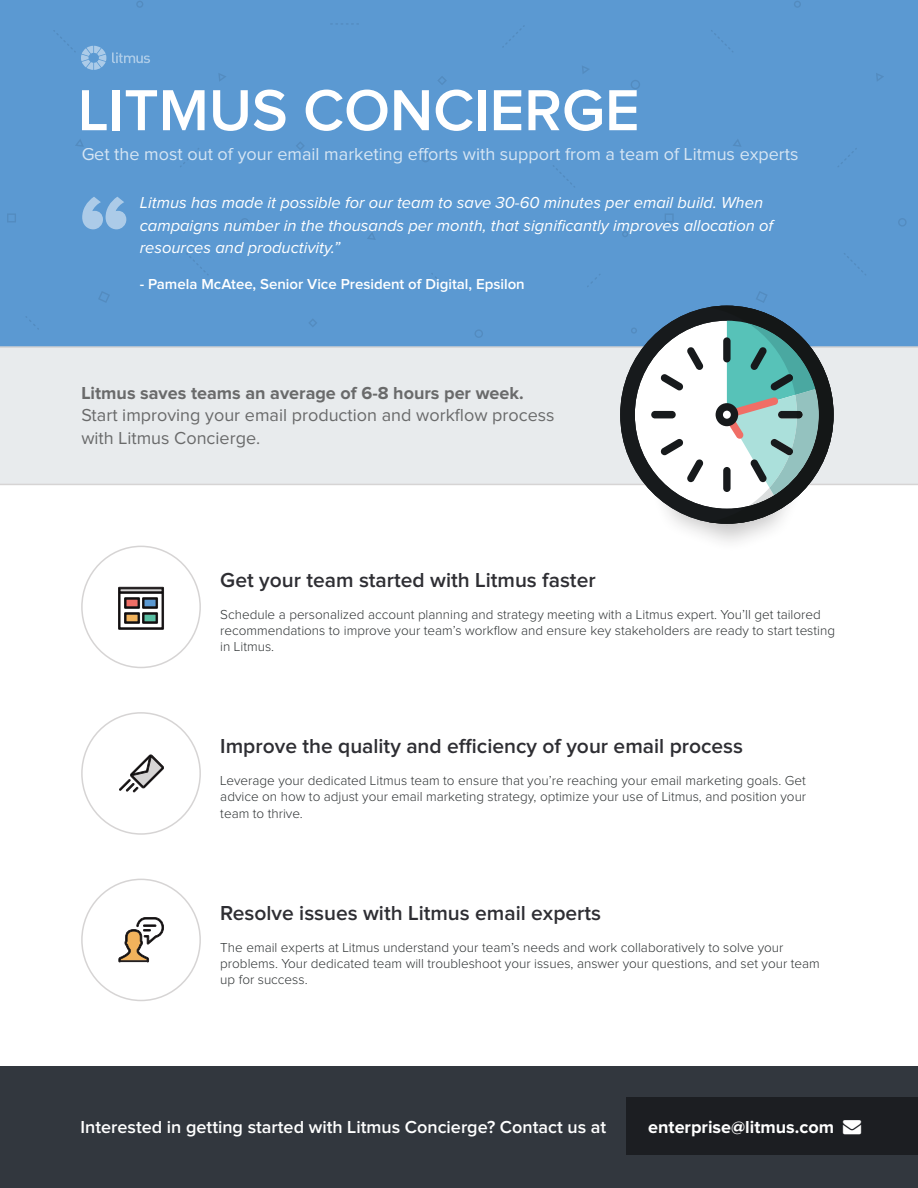
<style>
.page{position:relative;width:918px;height:1188px;background:#fff}
.page>*{position:absolute;margin:0;border:0;box-sizing:border-box;transform-origin:0 0}
.t1{font:600 60px "Proxima Nova";color:#fff}
.t2{font:600 21px "Proxima Nova";color:#2e2e33}
.t3{font:18px "Proxima Nova";color:#fff}
.t4{font:18px/22.5px "Proxima Nova";color:#3f3f3f}
.t5{font:600 18px "Proxima Nova";color:#fff}
.t6{font:700 18px "Proxima Nova";color:#3f3f3f}
.t7{font:700 18px "Proxima Nova";color:#fff}
.t8{font:italic 16.5px/22.5px "Proxima Nova";color:#fff}
.t9{font:600 15px "Proxima Nova";color:#fff}
.t10{font:300 13.5px/16.2px "Proxima Nova";color:#303435}
</style>
<div class="page">
<div style="left:0;top:0;width:918px;height:382px;background:#5b99d2"></div>
<svg style="left:136px;top:1px;width:7px;height:7px"></svg>
<svg style="left:421px;top:154px;width:9px;height:8px"></svg>
<svg style="left:475px;top:329px;width:8px;height:9px"></svg>
<svg style="left:240px;top:218px;width:9px;height:9px"></svg>
<svg style="left:622px;top:231px;width:6px;height:6px"></svg>
<svg style="left:75px;top:139px;width:9px;height:8px"></svg>
<svg style="left:367px;top:232px;width:9px;height:8px"></svg>
<svg style="left:218px;top:73px;width:8px;height:8px"></svg>
<svg style="left:582px;top:66px;width:7px;height:8px"></svg>
<svg style="left:180px;top:148px;width:19px;height:19px"></svg>
<svg style="left:431px;top:273px;width:14px;height:13px"></svg>
<svg style="left:502px;top:25px;width:23px;height:22px"></svg>
<svg style="left:553px;top:165px;width:22px;height:23px"></svg>
<svg style="left:186px;top:253px;width:23px;height:22px"></svg>
<svg style="left:330px;top:23px;width:29px;height:2px"></svg>
<svg style="left:7px;top:214px;width:9px;height:8px"></svg>
<svg style="left:98px;top:291px;width:12px;height:12px"></svg>
<svg style="left:296px;top:142px;width:8px;height:8px"></svg>
<svg style="left:309px;top:319px;width:8px;height:8px"></svg>
<svg style="left:507px;top:221px;width:11px;height:11px"></svg>
<svg style="left:438px;top:76px;width:9px;height:9px"></svg>
<svg style="left:631px;top:80px;width:9px;height:9px"></svg>
<svg style="left:794px;top:1px;width:7px;height:7px"></svg>
<svg style="left:898px;top:218px;width:9px;height:9px"></svg>
<svg style="left:733px;top:139px;width:8px;height:8px"></svg>
<svg style="left:876px;top:73px;width:8px;height:8px"></svg>
<svg style="left:711px;top:30px;width:22px;height:22px"></svg>
<svg style="left:838px;top:148px;width:19px;height:19px"></svg>
<svg style="left:844px;top:253px;width:22px;height:22px"></svg>
<svg style="left:665px;top:214px;width:9px;height:8px"></svg>
<div style="left:0;top:346px;width:918px;height:139px;background:#e8ebed"></div>
<svg style="left:53px;top:30px;width:53px;height:40px"></svg>
<svg style="left:112px;top:52px;width:38px;height:11px"></svg>
<div style="left:81px;top:546px;width:120px;height:122px;border:2px solid #d6d4d4;border-radius:50%"></div>
<div style="left:81px;top:712px;width:120px;height:123px;border:2px solid #d6d4d4;border-radius:50%"></div>
<div style="left:81px;top:879px;width:120px;height:122px;border:2px solid #d6d4d4;border-radius:50%"></div>
<svg style="left:118px;top:587px;width:46px;height:43px"></svg>
<svg style="left:119px;top:755px;width:45px;height:37px"></svg>
<svg style="left:118px;top:917px;width:46px;height:45px"></svg>
<hr style="left:120px;top:960px;width:28px;height:2px;background:#231f20">
<div style="left:643px;top:391px;width:167px;height:163px;background:#231f20;opacity:.25"></div>
<svg style="left:620px;top:328px;width:40px;height:196px"></svg>
<svg style="left:660px;top:291px;width:174px;height:235px"></svg>
<div style="left:0;top:1067px;width:918px;height:121px;background:#32373e"></div>
<div style="left:626px;top:1098px;width:292px;height:57px;background:#1c1e22"></div>
<svg style="left:82px;top:197px;width:44px;height:32px"></svg>
<p class="t1" style="left:78px;top:83px;width:563px">LITMUS CONCIERGE</p>
<h3 class="t3" style="left:81px;top:146px;width:719px">Get the most out of your email marketing efforts with support from a team of Litmus experts</h3>
<p class="t8" style="left:140px;top:192px;width:635px">Litmus has made it possible for our team to save 30-60 minutes per email build. When campaigns number in the thousands per month, that significantly improves allocation of resources and productivity.”</p>
<p class="t9" style="left:140px;top:277px;width:387px">- Pamela McAtee, Senior Vice President of Digital, Epsilon</p>
<h3 class="t6" style="left:81px;top:384px;width:444px">Litmus saves teams an average of 6-8 hours per week.</h3>
<h3 class="t4" style="left:81px;top:405px;width:475px">Start improving your email production and workflow process with Litmus Concierge.</h3>
<p class="t2" style="left:220px;top:570px;width:377px">Get your team started with Litmus faster</p>
<p class="t10" style="left:220px;top:607px;width:616px">Schedule a personalized account planning and strategy meeting with a Litmus expert. You’ll get tailored recommendations to improve your team’s workflow and ensure key stakeholders are ready to start testing in Litmus.</p>
<p class="t2" style="left:220px;top:737px;width:524px">Improve the quality and efficiency of your email process</p>
<p class="t10" style="left:220px;top:773px;width:587px;text-align:justify">Leverage your dedicated Litmus team to ensure that you’re reaching your email marketing goals. Get advice on how to adjust your email marketing strategy, optimize your use of Litmus, and position your team to thrive.</p>
<p class="t2" style="left:220px;top:903px;width:382px">Resolve issues with Litmus email experts</p>
<p class="t10" style="left:220px;top:940px;width:601px">The email experts at Litmus understand your team’s needs and work collaboratively to solve your problems. Your dedicated team will troubleshoot your issues, answer your questions, and set your team up for success.</p>
<p class="t5" style="left:81px;top:1119px;width:527px">Interested in getting started with Litmus Concierge? Contact us at</p>
<p class="t7" style="left:648px;top:1119px;width:215px">enterprise@litmus.com →</p>
</div>
